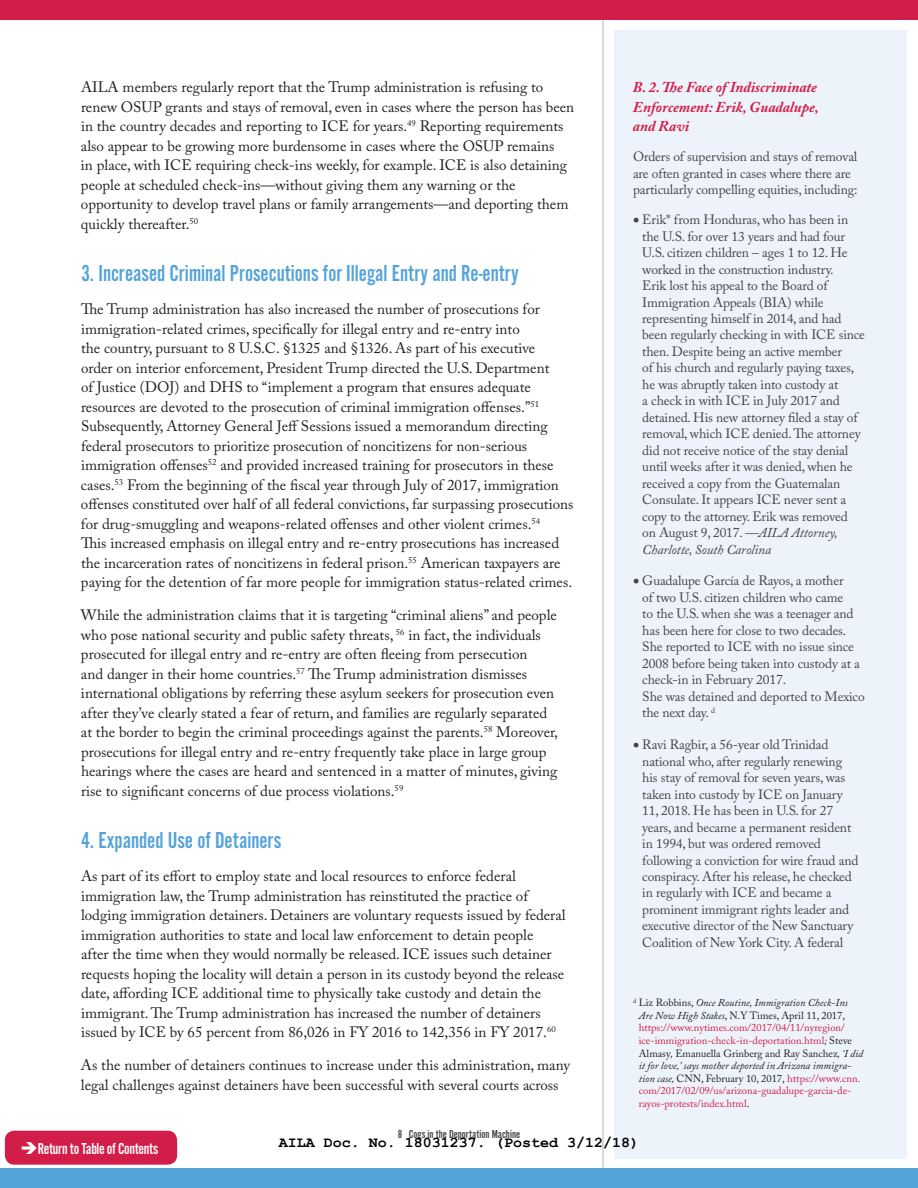
<style>
.page{position:relative;width:918px;height:1188px;background:#fff}
.page>*{position:absolute;margin:0;border:0;box-sizing:border-box;transform-origin:0 0}
.t1{font:24px "Alternate Got No 2 D";color:#54a4da}
.t2{font:16.5px "Alternate Got No 2 D";letter-spacing:-.02em;color:#fff}
.t3{font:15px/19.5px "Adobe Caslon Pro";color:#231f20}
.t4{font:italic 700 15px/19.5px "Adobe Caslon Pro";color:#d31d49;text-align:justify}
.t5{font:700 15px "Courier New";color:#000}
.t6{font:13.5px/16.5px "Adobe Caslon Pro";letter-spacing:-.01em;color:#434646}
.t7{font:12px "Alternate Got No 2 D";color:#434646}
.t8{font:10.5px/12.6px "Adobe Caslon Pro";color:#d31d49}
.s1{font-style:italic}
.s2{color:#231f20}
.s3{font-style:italic;color:#231f20}
</style>
<div class="page">
<div style="left:614px;top:30px;width:293px;height:1128px;background:#ecf3fa"></div>
<hr style="left:603px;top:0;width:1px;height:1188px;background:#b3b3b3">
<div style="left:0;top:0;width:918px;height:19px;background:#d31d49"></div>
<div style="left:0;top:1169px;width:918px;height:19px;background:#54a4da"></div>
<div style="left:5px;top:1131px;width:172px;height:34px;background:#d31d49;border-radius:10px"></div>
<p class="t3" style="left:81px;top:77px;width:495px">AILA members regularly report that the Trump administration is refusing to renew OSUP grants and stays of removal, even in cases where the person has been in the country decades and reporting to ICE for years.<sup>49</sup> Reporting requirements also appear to be growing more burdensome in cases where the OSUP remains<br>in place, with ICE requiring check-ins weekly, for example. ICE is also detaining people at scheduled check-ins—without giving them any warning or the opportunity to develop travel plans or family arrangements—and deporting them quickly thereafter.<sup>50</sup></p>
<h1 class="t1" style="left:81px;top:260px;width:439px">3. Increased Criminal Prosecutions for Illegal Entry and Re-entry</h1>
<p class="t3" style="left:81px;top:299px;width:494px">The Trump administration has also increased the number of prosecutions for immigration-related crimes, specifically for illegal entry and re-entry into<br>the country, pursuant to 8 U.S.C. §1325 and §1326. As part of his executive<br>order on interior enforcement, President Trump directed the U.S. Department<br>of Justice (DOJ) and DHS to “implement a program that ensures adequate resources are devoted to the prosecution of criminal immigration offenses.”<sup>51<br></sup>Subsequently, Attorney General Jeff Sessions issued a memorandum directing federal prosecutors to prioritize prosecution of noncitizens for non-serious immigration offenses<sup>52</sup> and provided increased training for prosecutors in these cases.<sup>53</sup> From the beginning of the fiscal year through July of 2017, immigration offenses constituted over half of all federal convictions, far surpassing prosecutions for drug-smuggling and weapons-related offenses and other violent crimes.<sup>54<br></sup>This increased emphasis on illegal entry and re-entry prosecutions has increased the incarceration rates of noncitizens in federal prison.<sup>55</sup> American taxpayers are paying for the detention of far more people for immigration status-related crimes.</p>
<p class="t3" style="left:81px;top:605px;width:479px">While the administration claims that it is targeting “criminal aliens” and people who pose national security and public safety threats, <sup>56</sup> in fact, the individuals prosecuted for illegal entry and re-entry are often fleeing from persecution<br>and danger in their home countries.<sup>57</sup> The Trump administration dismisses international obligations by referring these asylum seekers for prosecution even after they’ve clearly stated a fear of return, and families are regularly separated at the border to begin the criminal proceedings against the parents.<sup>58</sup> Moreover, prosecutions for illegal entry and re-entry frequently take place in large group hearings where the cases are heard and sentenced in a matter of minutes, giving rise to significant concerns of due process violations.<sup>59</sup></p>
<h1 class="t1" style="left:81px;top:827px;width:202px">4. Expanded Use of Detainers</h1>
<p class="t3" style="left:81px;top:866px;width:486px">As part of its effort to employ state and local resources to enforce federal immigration law, the Trump administration has reinstituted the practice of lodging immigration detainers. Detainers are voluntary requests issued by federal immigration authorities to state and local law enforcement to detain people<br>after the time when they would normally be released. ICE issues such detainer requests hoping the locality will detain a person in its custody beyond the release date, affording ICE additional time to physically take custody and detain the immigrant. The Trump administration has increased the number of detainers issued by ICE by 65 percent from 86,026 in FY 2016 to 142,356 in FY 2017.<sup>60</sup></p>
<p class="t3" style="left:81px;top:1055px;width:491px">As the number of detainers continues to increase under this administration, many legal challenges against detainers have been successful with several courts across</p>
<p class="t4" style="left:633px;top:77px;width:187px">B. 2. The Face of Indiscriminate Enforcement: Erik, Guadalupe, and Ravi</p>
<p class="t6" style="left:633px;top:148px;width:226px">Orders of supervision and stays of removal are often granted in cases where there are particularly compelling equities, including:</p>
<p class="t6" style="left:642px;top:211px;width:224px;text-indent:-9px">• Erik* from Honduras, who has been in the U.S. for over 13 years and had four U.S. citizen children – ages 1 to 12. He worked in the construction industry.<br>Erik lost his appeal to the Board of Immigration Appeals (BIA) while representing himself in 2014, and had been regularly checking in with ICE since then. Despite being an active member<br>of his church and regularly paying taxes, he was abruptly taken into custody at<br>a check in with ICE in July 2017 and detained. His new attorney filed a stay of removal, which ICE denied. The attorney did not receive notice of the stay denial until weeks after it was denied, when he received a copy from the Guatemalan Consulate. It appears ICE never sent a copy to the attorney. Erik was removed<br>on August 9, 2017. <span class="s1">—AILA Attorney, Charlotte, South Carolina</span></p>
<p class="t6" style="left:642px;top:573px;width:224px;text-indent:-9px">• Guadalupe García de Rayos, a mother<br>of two U.S. citizen children who came<br>to the U.S. when she was a teenager and has been here for close to two decades.<br>She reported to ICE with no issue since 2008 before being taken into custody at a check-in in February 2017.<br>She was detained and deported to Mexico the next day. <sup>d</sup></p>
<p class="t6" style="left:642px;top:736px;width:218px;text-indent:-9px">• Ravi Ragbir, a 56-year old Trinidad national who, after regularly renewing his stay of removal for seven years, was taken into custody by ICE on January 11, 2018. He has been in U.S. for 27 years, and became a permanent resident in 1994, but was ordered removed following a conviction for wire fraud and conspiracy. After his release, he checked in regularly with ICE and became a prominent immigrant rights leader and executive director of the New Sanctuary Coalition of New York City. A federal</p>
<p class="t8" style="left:639px;top:996px;width:226px;text-indent:-6px"><sup>d</sup> <span class="s2">Liz Robbins,</span> <span class="s3">Once Routine, Immigration Check-Ins Are Now High Stakes</span><span class="s2">, N.Y Times, April 11, 2017, </span>https://www.nytimes.com/2017/04/11/nyregion/ ice-immigration-check-in-deportation.html<span class="s3">;</span> <span class="s2">Steve Almasy</span><span class="s3">,</span> <span class="s2">Emanuella Grinberg and Ray Sanchez</span><span class="s3">, ‘I did it for love,’ says mother deported in Arizona immigra&shy;tion case,</span> <span class="s2">CNN, February 10, 2017,</span> https://www.cnn. com/2017/02/09/us/arizona-guadalupe-garcia-de&shy;rayos-protests/index.html<span class="s2">.</span></p>
<p class="t5" style="left:279px;top:1133px;width:362px">AILA Doc. No. 18031237. (Posted 3/12/18)</p>
<p class="t7" style="left:398px;top:1127px;width:124px">8 Cogs in the Deportation Machine</p>
<p class="t2" style="left:20px;top:1140px;width:139px">➔Return to Table of Contents</p>
</div>
